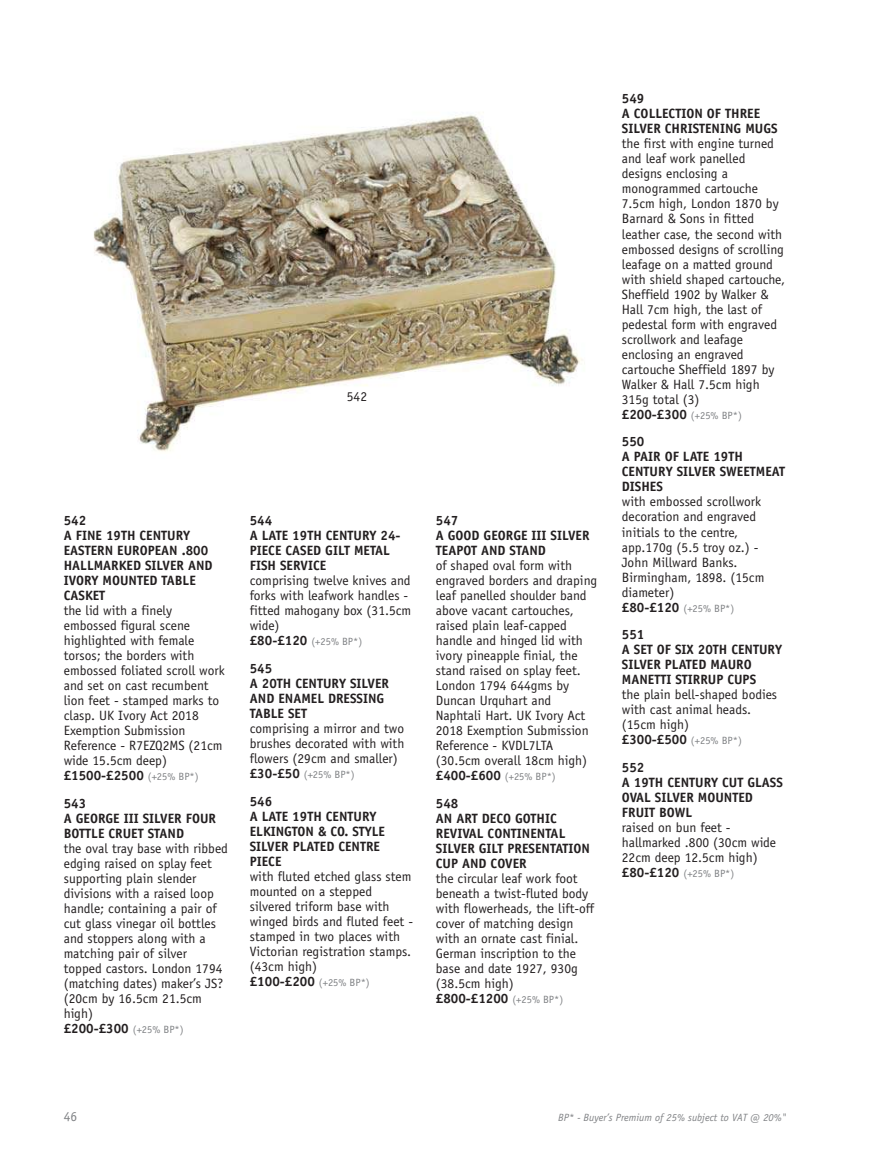
<style>
.page{position:relative;width:893px;height:1149px;background:#fff}
.page>*{position:absolute;margin:0;border:0;box-sizing:border-box;transform-origin:0 0}
.t1{font:13.5px/15px "Officina Sans";color:#231f20}
.t2{font:700 13.5px/15px "Officina Sans";color:#231f20}
.t3{font:13.5px "Officina Sans";color:#808285}
.t4{font:10.5px "Officina Sans";color:#808285}
.t5{font:italic 10.5px "Officina Sans";color:#808285}
.s1{font-weight:700}
.s2{font-size:10.5px;color:#808285}
.s3{font-weight:700;font-size:13.5px;color:#231f20}
</style>
<div class="page">
<img style="left:93px;top:112px;width:490px;height:340px">
<p class="t1" style="left:347px;top:390px;width:22px">542</p>
<p class="t2" style="left:64px;top:514px;width:150px">542<br>A FINE 19TH CENTURY<br>EASTERN EUROPEAN .800<br>HALLMARKED SILVER AND<br>IVORY MOUNTED TABLE<br>CASKET</p>
<p class="t1" style="left:64px;top:604px;width:163px">the lid with a finely embossed figural scene highlighted with female torsos; the borders with embossed foliated scroll work and set on cast recumbent lion feet - stamped marks to clasp. UK Ivory Act 2018<br>Exemption Submission<br>Reference - R7EZQ2MS (21cm wide 15.5cm deep) <span class="s1">£1500-£2500</span> <span class="s2">(+25% BP*)</span></p>
<p class="t2" style="left:64px;top:797px;width:154px">543<br>A GEORGE III SILVER FOUR<br>BOTTLE CRUET STAND</p>
<p class="t1" style="left:64px;top:842px;width:166px">the oval tray base with ribbed edging raised on splay feet supporting plain slender divisions with a raised loop handle; containing a pair of cut glass vinegar oil bottles and stoppers along with a matching pair of silver topped castors. London 1794 (matching dates) maker’s JS? (20cm by 16.5cm 21.5cm high)<br><span class="s1">£200-£300</span> <span class="s2">(+25% BP*)</span></p>
<p class="t2" style="left:250px;top:514px;width:152px">544<br>A LATE 19TH CENTURY 24-<br>PIECE CASED GILT METAL<br>FISH SERVICE</p>
<p class="t1" style="left:250px;top:574px;width:163px">comprising twelve knives and forks with leafwork handles - fitted mahogany box (31.5cm wide)</p>
<p class="t4" style="left:250px;top:637px;width:114px"><span class="s3">£80-£120</span> (+25% BP*)</p>
<p class="t2" style="left:250px;top:662px;width:141px">545<br>A 20TH CENTURY SILVER<br>AND ENAMEL DRESSING<br>TABLE SET</p>
<p class="t1" style="left:250px;top:722px;width:156px;text-align:justify">comprising a mirror and two brushes decorated with with flowers (29cm and smaller)</p>
<p class="t4" style="left:250px;top:770px;width:106px"><span class="s3">£30-£50</span> (+25% BP*)</p>
<p class="t2" style="left:250px;top:795px;width:137px">546<br>A LATE 19TH CENTURY<br>ELKINGTON &amp; CO. STYLE<br>SILVER PLATED CENTRE<br>PIECE</p>
<p class="t1" style="left:250px;top:870px;width:165px">with fluted etched glass stem mounted on a stepped silvered triform base with winged birds and fluted feet - stamped in two places with<br>Victorian registration stamps. (43cm high)<br><span class="s1">£100-£200</span> <span class="s2">(+25% BP*)</span></p>
<p class="t2" style="left:436px;top:514px;width:155px">547<br>A GOOD GEORGE III SILVER<br>TEAPOT AND STAND</p>
<p class="t1" style="left:436px;top:559px;width:163px">of shaped oval form with engraved borders and draping leaf panelled shoulder band above vacant cartouches, raised plain leaf-capped handle and hinged lid with ivory pineapple finial, the stand raised on splay feet.<br>London 1794 644gms by<br>Duncan Urquhart and<br>Naphtali Hart. UK Ivory Act<br>2018 Exemption Submission<br>Reference - KVDL7LTA (30.5cm overall 18cm high) <span class="s1">£400-£600</span> <span class="s2">(+25% BP*)</span></p>
<p class="t2" style="left:436px;top:797px;width:156px">548<br>AN ART DECO GOTHIC<br>REVIVAL CONTINENTAL<br>SILVER GILT PRESENTATION<br>CUP AND COVER</p>
<p class="t1" style="left:436px;top:872px;width:160px">the circular leaf work foot beneath a twist-fluted body with flowerheads, the lift-off cover of matching design with an ornate cast finial.<br>German inscription to the base and date 1927, 930g (38.5cm high)<br><span class="s1">£800-£1200</span> <span class="s2">(+25% BP*)</span></p>
<p class="t2" style="left:622px;top:93px;width:157px">549<br>A COLLECTION OF THREE<br>SILVER CHRISTENING MUGS</p>
<p class="t1" style="left:622px;top:138px;width:165px">the first with engine turned and leaf work panelled designs enclosing a monogrammed cartouche<br>7.5cm high, London 1870 by<br>Barnard &amp; Sons in fitted leather case, the second with embossed designs of scrolling leafage on a matted ground with shield shaped cartouche,<br>Sheffield 1902 by Walker &amp;<br>Hall 7cm high, the last of pedestal form with engraved scrollwork and leafage enclosing an engraved cartouche Sheffield 1897 by<br>Walker &amp; Hall 7.5cm high<br>315g total (3)<br><span class="s1">£200-£300</span> <span class="s2">(+25% BP*)</span></p>
<p class="t2" style="left:622px;top:435px;width:165px">550<br>A PAIR OF LATE 19TH<br>CENTURY SILVER SWEETMEAT<br>DISHES</p>
<p class="t1" style="left:622px;top:495px;width:144px">with embossed scrollwork decoration and engraved initials to the centre, app.170g (5.5 troy oz.) -<br>John Millward Banks.<br>Birmingham, 1898. (15cm diameter)</p>
<p class="t4" style="left:622px;top:604px;width:114px"><span class="s3">£80-£120</span> (+25% BP*)</p>
<p class="t2" style="left:622px;top:628px;width:162px">551<br>A SET OF SIX 20TH CENTURY<br>SILVER PLATED MAURO<br>MANETTI STIRRUP CUPS</p>
<p class="t1" style="left:622px;top:688px;width:157px">the plain bell-shaped bodies with cast animal heads. (15cm high)<br><span class="s1">£300-£500</span> <span class="s2">(+25% BP*)</span></p>
<p class="t2" style="left:622px;top:761px;width:163px">552<br>A 19TH CENTURY CUT GLASS<br>OVAL SILVER MOUNTED<br>FRUIT BOWL</p>
<p class="t1" style="left:622px;top:821px;width:156px">raised on bun feet - hallmarked .800 (30cm wide<br>22cm deep 12.5cm high)</p>
<p class="t4" style="left:622px;top:869px;width:114px"><span class="s3">£80-£120</span> (+25% BP*)</p>
<p class="t3" style="left:64px;top:1110px;width:15px">46</p>
<p class="t5" style="left:558px;top:1110px;width:230px">BP* - Buyer’s Premium of 25% subject to VAT @ 20%"</p>
</div>
